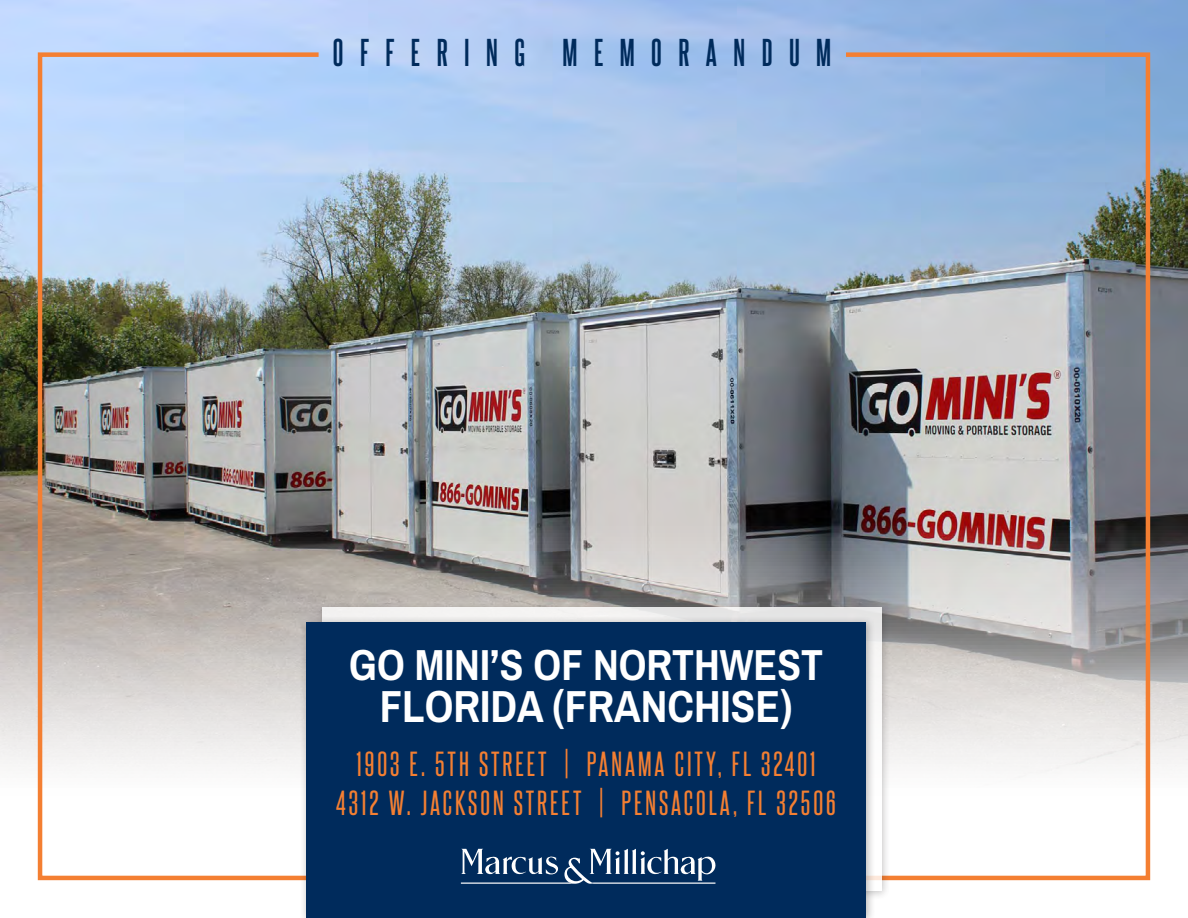
<style>
.page{position:relative;width:1188px;height:918px;background:#fff}
.page>*{position:absolute;margin:0;border:0;box-sizing:border-box;transform-origin:0 0}
.PropertyName-L1{font:700 45px "Archivo Narrow";color:#fff}
.PropertyName-L1-2{font:700 43.5px "Archivo Narrow";color:#fff}
.t1{font:700 33px "Steelfish Rg";letter-spacing:.5em;color:#002b5c}
.PropertyName-L2{font:30px/39px "Steelfish Rg";letter-spacing:.1em;color:#f47f32;text-align:center}
</style>
<div class="page">
<img style="left:1px;top:0;width:1187px;height:766px">
<img style="left:36px;top:50px;width:1116px;height:831px">
<div style="left:315px;top:601px;width:576px;height:300px;background:#231f20;opacity:.32"></div>
<div style="left:322px;top:608px;width:560px;height:283px;background:linear-gradient(to bottom,#f0f0f0,#fff)"></div>
<div style="left:300px;top:615px;width:575px;height:303px;background:#231f20;opacity:.32"></div>
<div style="left:306px;top:622px;width:560px;height:295px;background:#002b5c"></div>
<svg style="left:461px;top:849px;width:254px;height:35px"></svg>
<p class="t1" style="left:333px;top:29px;width:500px">OFFERING MEMORANDUM</p>
<p class="PropertyName-L1-2" style="left:349px;top:638px;width:475px">GO MINI’S OF NORTHWEST</p>
<p class="PropertyName-L1" style="left:380px;top:679px;width:414px">FLORIDA (FRANCHISE)</p>
<p class="PropertyName-L2" style="left:336px;top:743px;width:501px">1903 E. 5TH STREET | PANAMA CITY, FL 32401<br>4312 W. JACKSON STREET | PENSACOLA, FL 32506</p>
</div>
